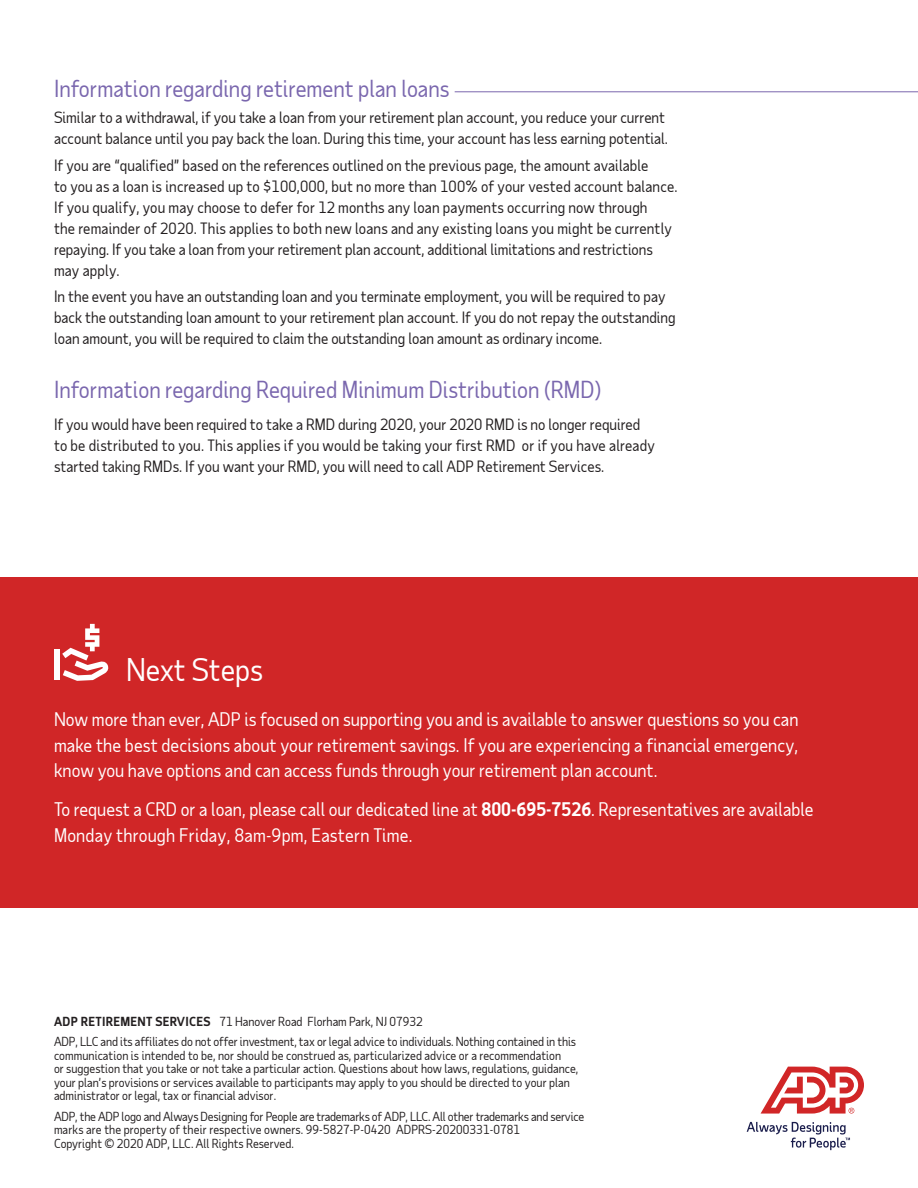
<style>
.page{position:relative;width:918px;height:1188px;background:#fff}
.page>*{position:absolute;margin:0;border:0;box-sizing:border-box;transform-origin:0 0}
._2019_-_Slick_-_CTA{font:30px "Taub Sans";color:#fff}
._2019_-_Headlines{font:22.5px "Taub Sans";color:#7a67ae}
._2019_-_CTA_-_Copy{font:18px/25.5px "Taub Sans";color:#fff;text-align:justify}
._2019_-_Body_Copy{font:15px/21px "Taub Sans";color:#231f20}
._2019_-_Source___Foo{font:12px/13.5px "Taub Sans";color:#231f20}
._2019_-_Body_Copy-2{font:12px "Taub Sans";color:#231f20}
.s1{font-weight:700}
</style>
<div class="page">
<svg style="left:761px;top:1067px;width:103px;height:47px"></svg>
<svg style="left:747px;top:1122px;width:103px;height:28px"></svg>
<div style="left:0;top:578px;width:918px;height:330px;background:#d02627"></div>
<div style="left:54px;top:650px;width:5px;height:30px;background:#fff"></div>
<svg style="left:62px;top:624px;width:47px;height:57px"></svg>
<hr style="left:455px;top:91px;width:463px;height:1px;background:#7a67ae">
<p class="_2019_-_Headlines" style="left:54px;top:74px;width:397px">Information regarding retirement plan loans</p>
<p class="_2019_-_Body_Copy" style="left:54px;top:107px;width:616px">Similar to a withdrawal, if you take a loan from your retirement plan account, you reduce your current account balance until you pay back the loan. During this time, your account has less earning potential.</p>
<p class="_2019_-_Body_Copy" style="left:54px;top:154px;width:625px">If you are “qualified” based on the references outlined on the previous page, the amount available<br>to you as a loan is increased up to $100,000, but no more than 100% of your vested account balance.<br>If you qualify, you may choose to defer for 12 months any loan payments occurring now through<br>the remainder of 2020. This applies to both new loans and any existing loans you might be currently repaying. If you take a loan from your retirement plan account, additional limitations and restrictions may apply.</p>
<p class="_2019_-_Body_Copy" style="left:54px;top:286px;width:623px">In the event you have an outstanding loan and you terminate employment, you will be required to pay back the outstanding loan amount to your retirement plan account. If you do not repay the outstanding loan amount, you will be required to claim the outstanding loan amount as ordinary income.</p>
<p class="_2019_-_Headlines" style="left:54px;top:375px;width:549px">Information regarding Required Minimum Distribution (RMD)</p>
<p class="_2019_-_Body_Copy" style="left:54px;top:413px;width:602px">If you would have been required to take a RMD during 2020, your 2020 RMD is no longer required to be distributed to you. This applies if you would be taking your first RMD or if you have already started taking RMDs. If you want your RMD, you will need to call ADP Retirement Services.</p>
<p class="_2019_-_Slick_-_CTA" style="left:126px;top:650px;width:139px">Next Steps</p>
<p class="_2019_-_CTA_-_Copy" style="left:54px;top:707px;width:746px">Now more than ever, ADP is focused on supporting you and is available to answer questions so you can make the best decisions about your retirement savings. If you are experiencing a financial emergency, know you have options and can access funds through your retirement plan account.</p>
<p class="_2019_-_CTA_-_Copy" style="left:54px;top:797px;width:761px">To request a CRD or a loan, please call our dedicated line at <span class="s1">800-695-7526</span>. Representatives are available<br>Monday through Friday, 8am-9pm, Eastern Time.</p>
<p class="_2019_-_Body_Copy-2" style="left:54px;top:1014px;width:370px"><span class="s1">ADP RETIREMENT SERVICES</span> 71 Hanover Road Florham Park, NJ 07932</p>
<p class="_2019_-_Source___Foo" style="left:54px;top:1035px;width:526px">ADP, LLC and its affiliates do not offer investment, tax or legal advice to individuals. Nothing contained in this communication is intended to be, nor should be construed as, particularized advice or a recommendation<br>or suggestion that you take or not take a particular action. Questions about how laws, regulations, guidance, your plan’s provisions or services available to participants may apply to you should be directed to your plan administrator or legal, tax or financial advisor.</p>
<p class="_2019_-_Source___Foo" style="left:54px;top:1109px;width:532px">ADP, the ADP logo and Always Designing for People are trademarks of ADP, LLC. All other trademarks and service marks are the property of their respective owners. 99-5827-P-0420 ADPRS-20200331-0781<br>Copyright © 2020 ADP, LLC. All Rights Reserved.</p>
</div>
